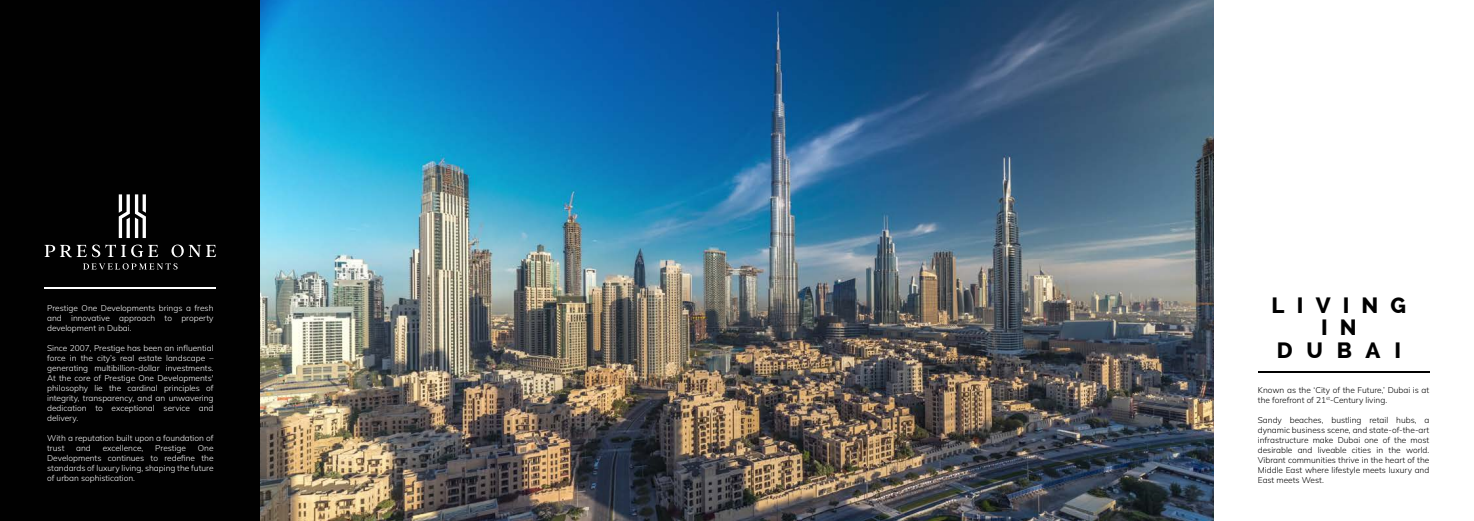
<style>
.page{position:relative;width:1474px;height:521px;background:#fff}
.page>*{position:absolute;margin:0;border:0;box-sizing:border-box;transform-origin:0 0}
.t1{font:800 22.14px/22.1px "Raleway";letter-spacing:.55em;color:#000;text-align:center}
.t2{font:300 8.31px/10px "Mulish";color:#fff;text-align:justify}
.t3{font:300 8.31px/10px "Mulish";color:#000}
</style>
<div class="page">
<div style="left:0;top:0;width:261px;height:521px;background:#010101"></div>
<img style="left:261px;top:0;width:952px;height:521px">
<hr style="left:1257px;top:371px;width:172px;height:2px;background:#000">
<hr style="left:45px;top:287px;width:171px;height:2px;background:#fff">
<svg style="left:119px;top:194px;width:27px;height:44px"></svg>
<svg style="left:45px;top:245px;width:113px;height:12px"></svg>
<svg style="left:171px;top:245px;width:45px;height:12px"></svg>
<svg style="left:83px;top:263px;width:95px;height:7px"></svg>
<p class="t2" style="left:47px;top:303px;width:168px">Prestige One Developments brings a fresh and innovative approach to property development in Dubai.</p>
<p class="t2" style="left:47px;top:343px;width:168px">Since 2007, Prestige has been an influential force in the city’s real estate landscape – generating multibillion-dollar investments.<br>At the core of Prestige One Developments' philosophy lie the cardinal principles of integrity, transparency, and an unwavering dedication to exceptional service and delivery.</p>
<p class="t2" style="left:47px;top:433px;width:168px">With a reputation built upon a foundation of trust</p>
<p class="t2" style="left:76px;top:443px;width:16px">and</p>
<p class="t2" style="left:103px;top:443px;width:42px">excellence,</p>
<p class="t2" style="left:155px;top:443px;width:32px">Prestige</p>
<p class="t2" style="left:47px;top:443px;width:168px;text-indent:151px">One Developments continues to redefine the standards of luxury living, shaping the future of urban sophistication.</p>
<h1 class="t1" style="left:1271px;top:294px;width:136px">LIVING<br>I N<br>DUBAI</h1>
<p class="t3" style="left:1257px;top:385px;width:173px">Known as the ‘City of the Future,’ Dubai is at the forefront of 21<sup>st</sup>-Century living.</p>
<p class="t3" style="left:1257px;top:415px;width:173px;text-align:justify">Sandy beaches, bustling retail hubs, a dynamic business scene, and state-of-the-art infrastructure make Dubai one of the most desirable and liveable cities in the world.<br>Vibrant communities thrive in the heart of the Middle East where lifestyle meets luxury and East meets West.</p>
</div>
